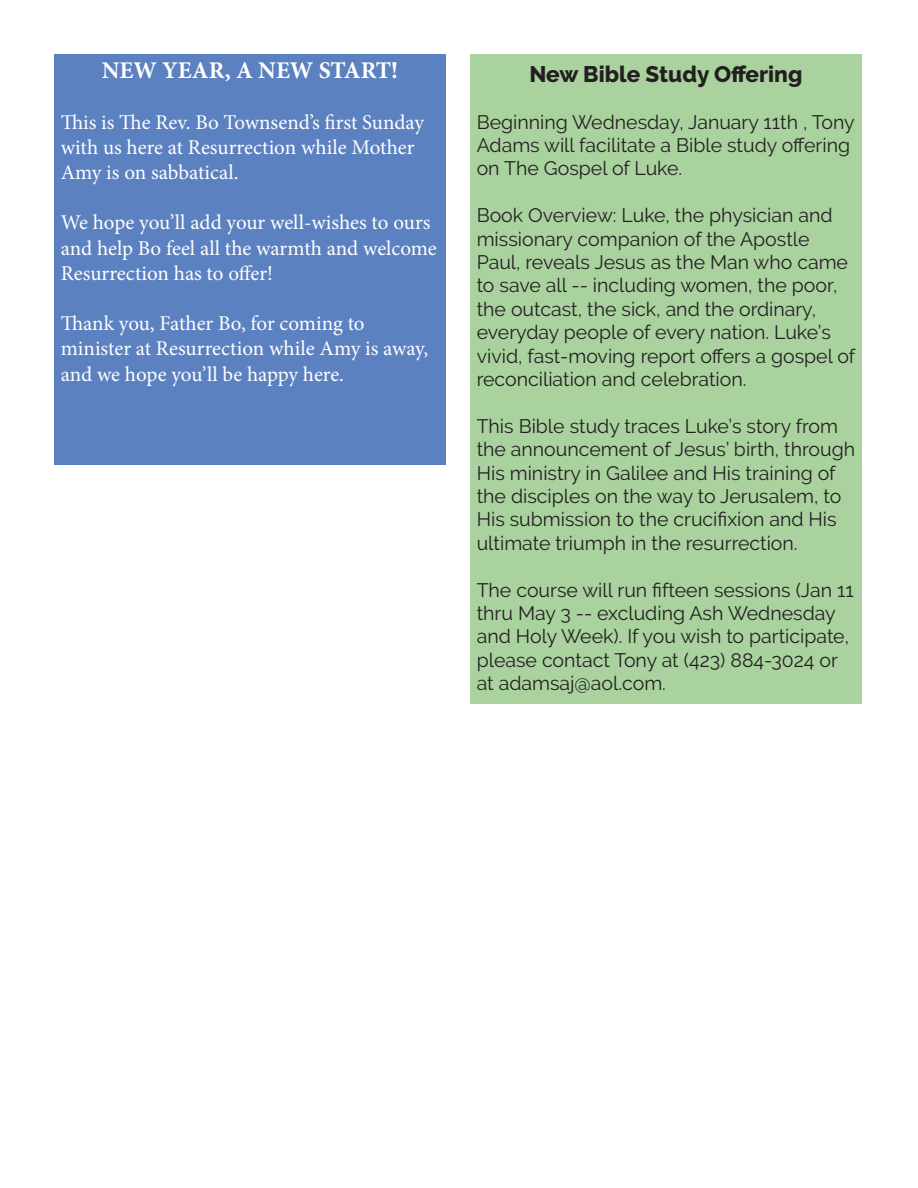
<style>
.page{position:relative;width:918px;height:1188px;background:#fff}
.page>*{position:absolute;margin:0;border:0;box-sizing:border-box;transform-origin:0 0}
.t1{font:700 24px "Minion Pro";color:#fff}
.t2{font:800 22.5px "Raleway";color:#231f20}
.t3{font:21px/25.2px "Minion Pro";letter-spacing:-.005em;color:#fff}
.t4{font:19.5px/23.4px "Raleway";color:#231f20}
</style>
<div class="page">
<div style="left:54px;top:54px;width:392px;height:410px;background:#5c81c1"></div>
<div style="left:470px;top:54px;width:392px;height:650px;background:#a9d29f"></div>
<p class="t1" style="left:102px;top:54px;width:298px">NEW YEAR, A NEW START!</p>
<p class="t3" style="left:61px;top:109px;width:365px">This is The Rev. Bo Townsend’s first Sunday with us here at Resurrection while Mother<br>Amy is on sabbatical.</p>
<p class="t3" style="left:61px;top:210px;width:378px">We hope you’ll add your well-wishes to ours and help Bo feel all the warmth and welcome<br>Resurrection has to offer!</p>
<p class="t3" style="left:61px;top:311px;width:369px">Thank you, Father Bo, for coming to minister at Resurrection while Amy is away, and we hope you’ll be happy here.</p>
<p class="t2" style="left:529px;top:61px;width:275px">New Bible Study Offering</p>
<p class="t4" style="left:477px;top:110px;width:380px">Beginning Wednesday, January 11th , Tony<br>Adams will facilitate a Bible study offering on The Gospel of Luke.</p>
<p class="t4" style="left:477px;top:204px;width:380px">Book Overview: Luke, the physician and missionary companion of the Apostle Paul, reveals Jesus as the Man who came to save all -- including women, the poor, the outcast, the sick, and the ordinary, everyday people of every nation. Luke’s vivid, fast-moving report offers a gospel of reconciliation and celebration.</p>
<p class="t4" style="left:477px;top:414px;width:380px">This Bible study traces Luke’s story from the announcement of Jesus’ birth, through His ministry in Galilee and His training of the disciples on the way to Jerusalem, to His submission to the crucifixion and His ultimate triumph in the resurrection.</p>
<p class="t4" style="left:477px;top:578px;width:379px">The course will run fifteen sessions (Jan 11 thru May 3 -- excluding Ash Wednesday and Holy Week). If you wish to participate, please contact Tony at (423) 884-3024 or at adamsaj@aol.com.</p>
</div>
